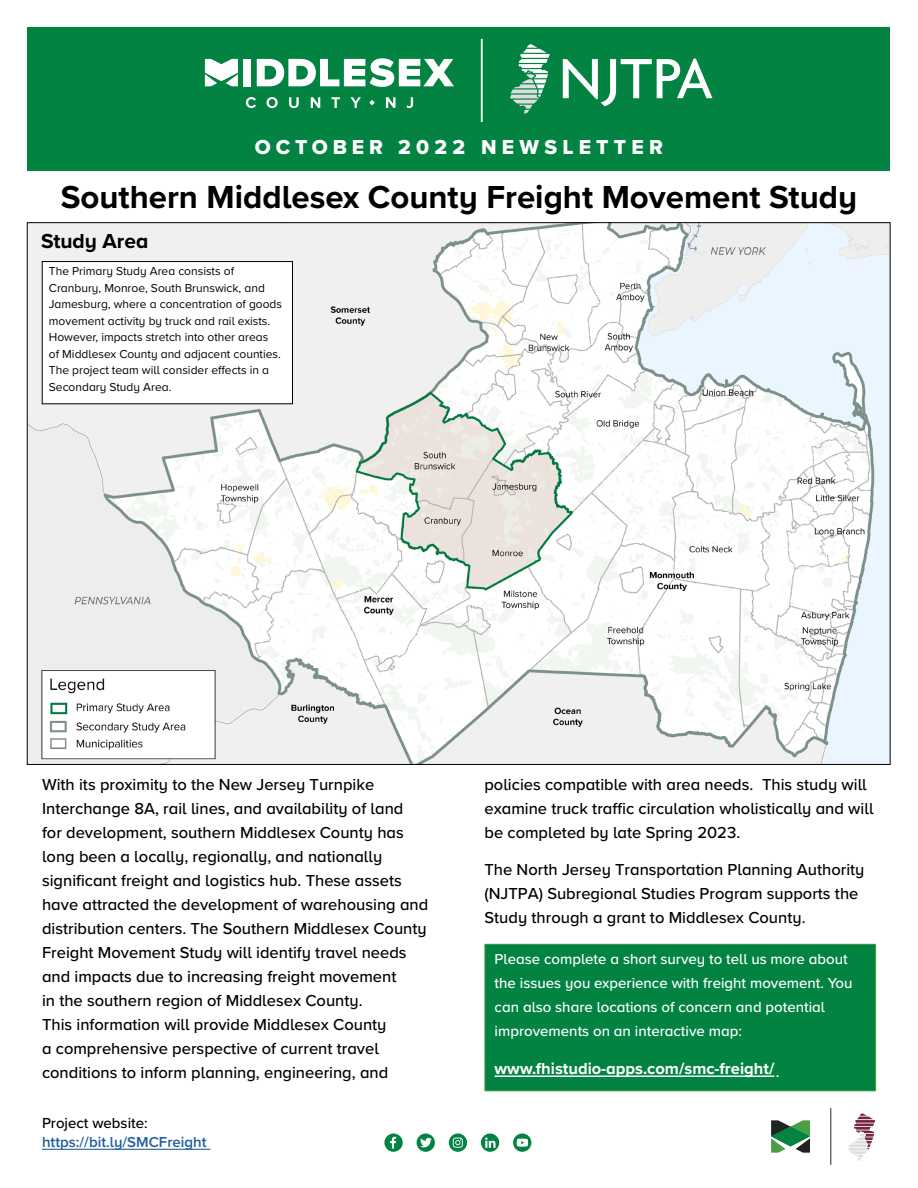
<style>
.page{position:relative;width:918px;height:1188px;background:#fff}
.page>*{position:absolute;margin:0;border:0;box-sizing:border-box;transform-origin:0 0}
.Header-Baskerville{font:700 33px "Proxima Nova";color:#000}
.t1{font:21px "Proxima Nova Extrabld";letter-spacing:.25em;color:#fff}
.Paragraph{font:700 21px "Proxima Nova";color:#000}
.Paragraph-2{font:500 16.5px/24px "Proxima Nova";color:#000}
.Paragraph-3{font:700 16.5px "Proxima Nova";color:#fff}
.Paragraph-4{font:500 16.5px "Proxima Nova";color:#fff}
.Paragraph-5{font:500 15px/24px "Proxima Nova";color:#fff}
.t2{font:600 15px "Proxima Nova";color:#215e9e}
.Paragraph-6{font:500 15px "Proxima Nova";color:#000}
.Paragraph-7{font:12px/16.5px "Proxima Nova";color:#000}
</style>
<div class="page">
<svg style="left:384px;top:1133px;width:19px;height:19px"></svg>
<svg style="left:417px;top:1133px;width:18px;height:19px"></svg>
<svg style="left:449px;top:1133px;width:18px;height:19px"></svg>
<svg style="left:481px;top:1133px;width:18px;height:19px"></svg>
<svg style="left:513px;top:1133px;width:18px;height:19px"></svg>
<svg style="left:771px;top:1120px;width:39px;height:33px"></svg>
<svg style="left:848px;top:1113px;width:27px;height:48px"></svg>
<hr style="left:830px;top:1108px;width:1px;height:57px;background:#202322">
<div style="left:27px;top:27px;width:863px;height:144px;background:#028342"></div>
<svg style="left:246px;top:97px;width:10px;height:11px"></svg>
<svg style="left:267px;top:97px;width:11px;height:11px"></svg>
<svg style="left:289px;top:97px;width:10px;height:11px"></svg>
<svg style="left:311px;top:97px;width:9px;height:11px"></svg>
<svg style="left:331px;top:97px;width:9px;height:11px"></svg>
<svg style="left:350px;top:97px;width:11px;height:11px"></svg>
<svg style="left:386px;top:97px;width:9px;height:11px"></svg>
<svg style="left:406px;top:97px;width:7px;height:11px"></svg>
<svg style="left:369px;top:100px;width:6px;height:5px"></svg>
<svg style="left:257px;top:58px;width:197px;height:29px"></svg>
<div style="left:243px;top:59px;width:8px;height:27px;background:#fff"></div>
<svg style="left:205px;top:59px;width:33px;height:27px"></svg>
<svg style="left:563px;top:59px;width:150px;height:47px"></svg>
<svg style="left:510px;top:44px;width:40px;height:70px"></svg>
<hr style="left:481px;top:39px;width:2px;height:83px;background:#fff">
<img style="left:29px;top:224px;width:859px;height:539px">
<div style="left:42px;top:262px;width:250px;height:142px;background:#fff"></div>
<div style="left:42px;top:261px;width:251px;height:143px;border:1px solid #000"></div>
<div style="left:484px;top:944px;width:392px;height:148px;background:#028342"></div>
<hr style="left:495px;top:1075px;width:279px;height:2px;background:#fff">
<hr style="left:42px;top:1149px;width:168px;height:1px;background:#215e9e">
<p class="t1" style="left:255px;top:131px;width:410px">OCTOBER 2022 NEWSLETTER</p>
<p class="Header-Baskerville" style="left:61px;top:172px;width:798px">Southern Middlesex County Freight Movement Study</p>
<p class="Paragraph" style="left:41px;top:226px;width:109px">Study Area</p>
<p class="Paragraph-7" style="left:49px;top:262px;width:235px">The Primary Study Area consists of Cranbury, Monroe, South Brunswick, and Jamesburg, where a concentration of goods movement activity by truck and rail exists.<br>However, impacts stretch into other areas<br>of Middlesex County and adjacent counties.<br>The project team will consider effects in a Secondary Study Area.</p>
<p class="Paragraph-2" style="left:42px;top:771px;width:388px">With its proximity to the New Jersey Turnpike Interchange 8A, rail lines, and availability of land<br>for development, southern Middlesex County has long been a locally, regionally, and nationally significant freight and logistics hub. These assets have attracted the development of warehousing and distribution centers. The Southern Middlesex County Freight Movement Study will identify travel needs and impacts due to increasing freight movement<br>in the southern region of Middlesex County.<br>This information will provide Middlesex County<br>a comprehensive perspective of current travel conditions to inform planning, engineering, and</p>
<p class="Paragraph-2" style="left:484px;top:771px;width:391px">policies compatible with area needs. This study will examine truck traffic circulation wholistically and will be completed by late Spring 2023.</p>
<p class="Paragraph-2" style="left:484px;top:857px;width:382px">The North Jersey Transportation Planning Authority (NJTPA) Subregional Studies Program supports the<br>Study through a grant to Middlesex County.</p>
<p class="Paragraph-5" style="left:495px;top:947px;width:359px">Please complete a short survey to tell us more about the issues you experience with freight movement. You can also share locations of concern and potential improvements on an interactive map:</p>
<p class="Paragraph-3" style="left:495px;top:1056px;width:281px">www.fhistudio-apps.com/smc-freight/</p>
<p class="Paragraph-4" style="left:776px;top:1059px;width:5px">.</p>
<p class="Paragraph-6" style="left:42px;top:1112px;width:107px">Project website:</p>
<p class="t2" style="left:42px;top:1131px;width:166px">https://bit.ly/SMCFreight</p>
</div>
